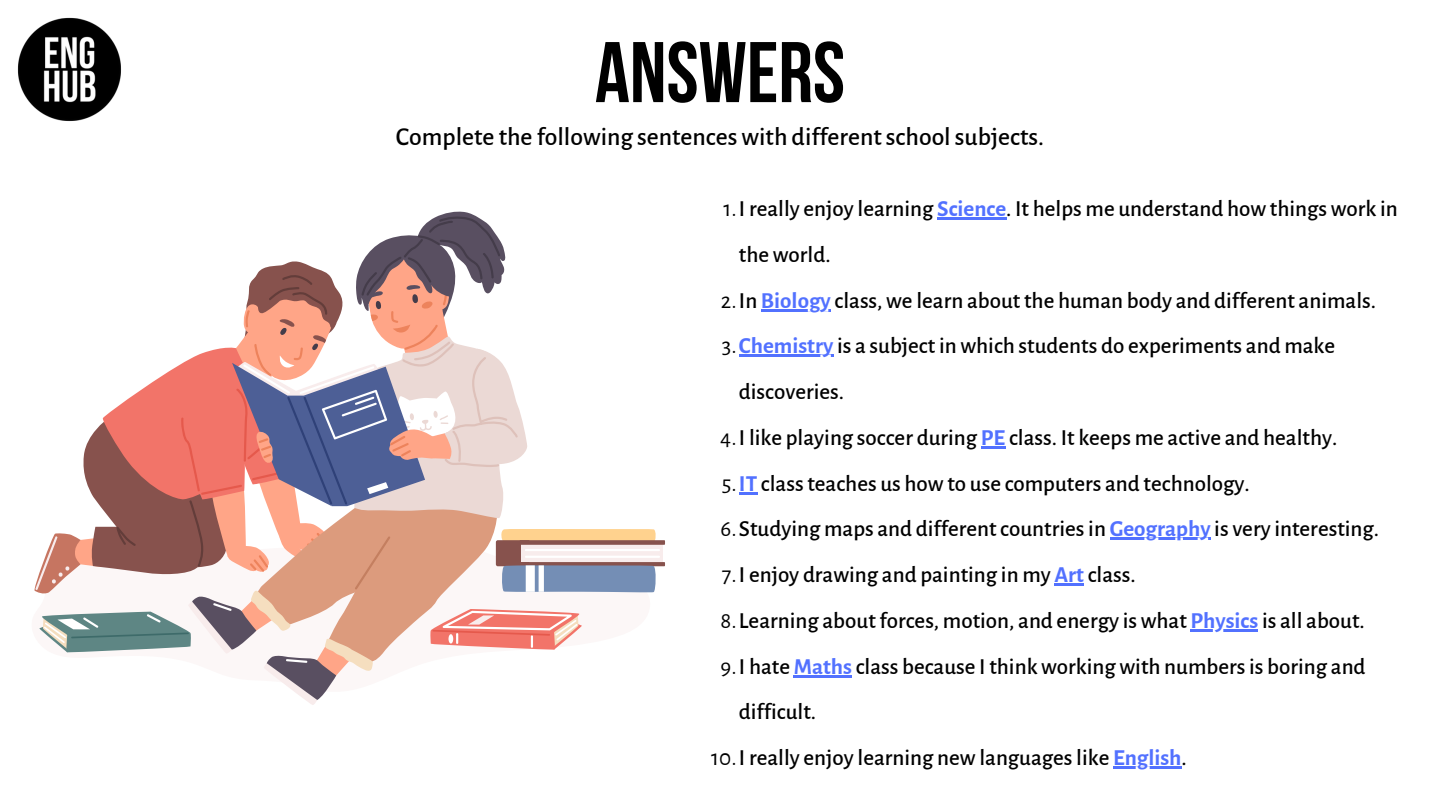
<style>
.page{position:relative;width:1440px;height:810px;background:#fff}
.page>*{position:absolute;margin:0;border:0;box-sizing:border-box;transform-origin:0 0}
.t1{font:85.8px "Bebas Neue Cyrillic";color:#000}
.t2{font:500 25.7px "Alegreya Sans";color:#000}
.t3{font:500 23px/45.8px "Alegreya Sans";color:#000}
.s1{font-weight:400}
.s2{font-weight:700;color:#5271ff}
</style>
<div class="page">
<img style="left:17px;top:17px;width:104px;height:105px">
<div style="left:522px;top:544px;width:141px;height:18px;background:#f8ecec"></div>
<hr style="left:520px;top:562px;width:145px;height:4px;background:#87524d">
<div style="left:520px;top:540px;width:145px;height:5px;background:#87524d"></div>
<hr style="left:525px;top:549px;width:135px;height:2px;background:#fff">
<hr style="left:525px;top:556px;width:135px;height:2px;background:#fff">
<svg style="left:34px;top:211px;width:623px;height:494px"></svg>
<hr style="left:937px;top:218px;width:69px;height:2px;background:#5271ff">
<hr style="left:761px;top:309px;width:70px;height:2px;background:#5271ff">
<hr style="left:739px;top:355px;width:94px;height:2px;background:#5271ff">
<hr style="left:981px;top:446px;width:24px;height:3px;background:#5271ff">
<svg style="left:739px;top:492px;width:18px;height:2px"></svg>
<hr style="left:1110px;top:538px;width:101px;height:2px;background:#5271ff">
<hr style="left:1054px;top:584px;width:30px;height:2px;background:#5271ff">
<hr style="left:1191px;top:629px;width:67px;height:3px;background:#5271ff">
<hr style="left:794px;top:675px;width:58px;height:2px;background:#5271ff">
<hr style="left:1113px;top:767px;width:69px;height:2px;background:#5271ff">
<p class="t1" style="left:595px;top:38px;width:252px">ANSWERS</p>
<p class="t2" style="left:396px;top:125px;width:650px">Complete the following sentences with different school subjects.</p>
<p class="t3" style="left:739px;top:186px;width:660px;text-indent:-15px"><span class="s1">1.</span>I really enjoy learning <span class="s2">Science</span>. It helps me understand how things work in the world.</p>
<p class="t3" style="left:721px;top:278px;width:657px"><span class="s1">2.</span>In <span class="s2">Biology</span> class, we learn about the human body and different animals.</p>
<p class="t3" style="left:739px;top:324px;width:598px;text-indent:-17px"><span class="s1">3.</span><span class="s2">Chemistry</span> is a subject in which students do experiments and make discoveries.</p>
<p class="t3" style="left:720px;top:415px;width:619px"><span class="s1">4.</span>I like playing soccer during <span class="s2">PE</span> class. It keeps me active and healthy.</p>
<p class="t3" style="left:722px;top:461px;width:530px"><span class="s1">5.</span><span class="s2">IT</span> class teaches us how to use computers and technology.</p>
<p class="t3" style="left:721px;top:507px;width:660px"><span class="s1">6.</span>Studying maps and different countries in <span class="s2">Geography</span> is very interesting.</p>
<p class="t3" style="left:722px;top:552px;width:416px"><span class="s1">7.</span>I enjoy drawing and painting in my <span class="s2">Art</span> class.</p>
<p class="t3" style="left:720px;top:598px;width:646px"><span class="s1">8.</span>Learning about forces, motion, and energy is what <span class="s2">Physics</span> is all about.</p>
<p class="t3" style="left:739px;top:644px;width:628px;text-indent:-18px"><span class="s1">9.</span>I hate <span class="s2">Maths</span> class because I think working with numbers is boring and difficult.</p>
<p class="t3" style="left:711px;top:735px;width:477px"><span class="s1">10.</span>I really enjoy learning new languages like <span class="s2">English</span>.</p>
</div>
